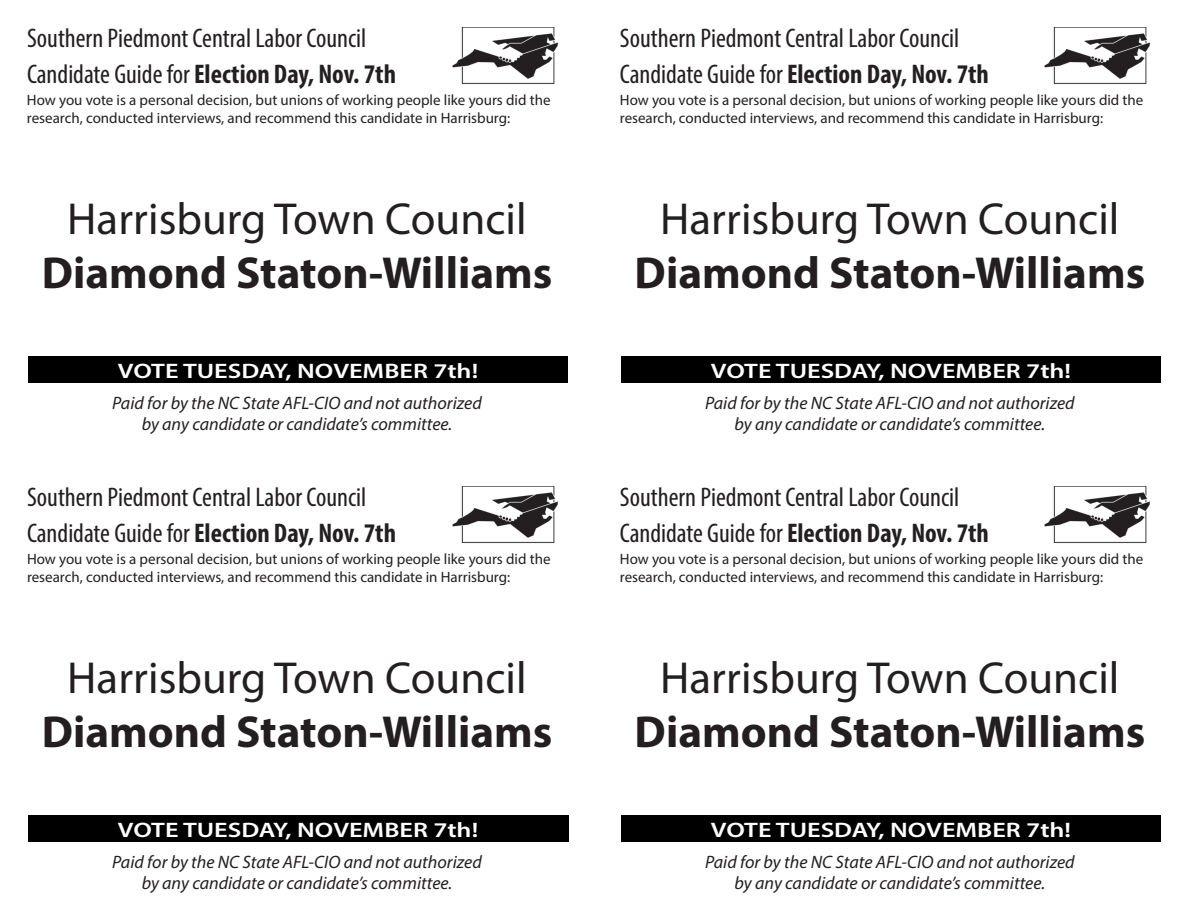
<style>
.page{position:relative;width:1188px;height:918px;background:#fff}
.page>*{position:absolute;margin:0;border:0;box-sizing:border-box;transform-origin:0 0}
.t1{font:700 45px "Myriad Pro";color:#231f20}
.t2{font:45px "Myriad Pro";color:#231f20}
.t3{font:condensed 27px/35.4px "Myriad Pro";color:#231f20}
.t4{font:600 21px "Myriad Pro";color:#fff;scale:1.25 1}
.t5{font:italic 18px/21.6px "Myriad Pro";color:#231f20;text-align:center}
.t6{font:15px/18px "Myriad Pro";color:#231f20}
.s1{font-weight:700}
</style>
<div class="page">
<img style="left:452px;top:27px;width:106px;height:57px">
<div style="left:28px;top:356px;width:540px;height:27px;background:#000"></div>
<img style="left:1044px;top:27px;width:106px;height:57px">
<div style="left:621px;top:356px;width:540px;height:27px;background:#000"></div>
<img style="left:1044px;top:486px;width:106px;height:57px">
<div style="left:621px;top:815px;width:540px;height:27px;background:#000"></div>
<img style="left:452px;top:486px;width:106px;height:57px">
<div style="left:28px;top:815px;width:540px;height:27px;background:#000"></div>
<h2 class="t3" style="left:27px;top:20px;width:371px">Southern Piedmont Central Labor Council<br>Candidate Guide for <span class="s1">Election Day, Nov. 7th</span></h2>
<p class="t6" style="left:27px;top:91px;width:525px">How you vote is a personal decision, but unions of working people like yours did the research, conducted interviews, and recommend this candidate in Harrisburg:</p>
<h1 class="t2" style="left:67px;top:191px;width:461px">Harrisburg Town Council</h1>
<h1 class="t1" style="left:42px;top:244px;width:512px">Diamond Staton-Williams</h1>
<h3 class="t4" style="left:118px;top:357px;width:290px">VOTE TUESDAY, NOVEMBER 7th!</h3>
<p class="t5" style="left:112px;top:392px;width:371px">Paid for by the NC State AFL-CIO and not authorized by any candidate or candidate’s committee.</p>
<h2 class="t3" style="left:27px;top:479px;width:371px">Southern Piedmont Central Labor Council<br>Candidate Guide for <span class="s1">Election Day, Nov. 7th</span></h2>
<p class="t6" style="left:27px;top:550px;width:525px">How you vote is a personal decision, but unions of working people like yours did the research, conducted interviews, and recommend this candidate in Harrisburg:</p>
<h1 class="t2" style="left:67px;top:650px;width:461px">Harrisburg Town Council</h1>
<h1 class="t1" style="left:42px;top:703px;width:512px">Diamond Staton-Williams</h1>
<h3 class="t4" style="left:118px;top:816px;width:290px">VOTE TUESDAY, NOVEMBER 7th!</h3>
<p class="t5" style="left:112px;top:851px;width:371px">Paid for by the NC State AFL-CIO and not authorized by any candidate or candidate’s committee.</p>
<h2 class="t3" style="left:620px;top:20px;width:371px">Southern Piedmont Central Labor Council<br>Candidate Guide for <span class="s1">Election Day, Nov. 7th</span></h2>
<p class="t6" style="left:620px;top:91px;width:525px">How you vote is a personal decision, but unions of working people like yours did the research, conducted interviews, and recommend this candidate in Harrisburg:</p>
<h1 class="t2" style="left:660px;top:191px;width:461px">Harrisburg Town Council</h1>
<h1 class="t1" style="left:635px;top:244px;width:512px">Diamond Staton-Williams</h1>
<h3 class="t4" style="left:711px;top:357px;width:290px">VOTE TUESDAY, NOVEMBER 7th!</h3>
<p class="t5" style="left:705px;top:392px;width:371px">Paid for by the NC State AFL-CIO and not authorized by any candidate or candidate’s committee.</p>
<h2 class="t3" style="left:620px;top:479px;width:371px">Southern Piedmont Central Labor Council<br>Candidate Guide for <span class="s1">Election Day, Nov. 7th</span></h2>
<p class="t6" style="left:620px;top:550px;width:525px">How you vote is a personal decision, but unions of working people like yours did the research, conducted interviews, and recommend this candidate in Harrisburg:</p>
<h1 class="t2" style="left:660px;top:650px;width:461px">Harrisburg Town Council</h1>
<h1 class="t1" style="left:635px;top:703px;width:512px">Diamond Staton-Williams</h1>
<h3 class="t4" style="left:711px;top:816px;width:290px">VOTE TUESDAY, NOVEMBER 7th!</h3>
<p class="t5" style="left:705px;top:851px;width:371px">Paid for by the NC State AFL-CIO and not authorized by any candidate or candidate’s committee.</p>
</div>
